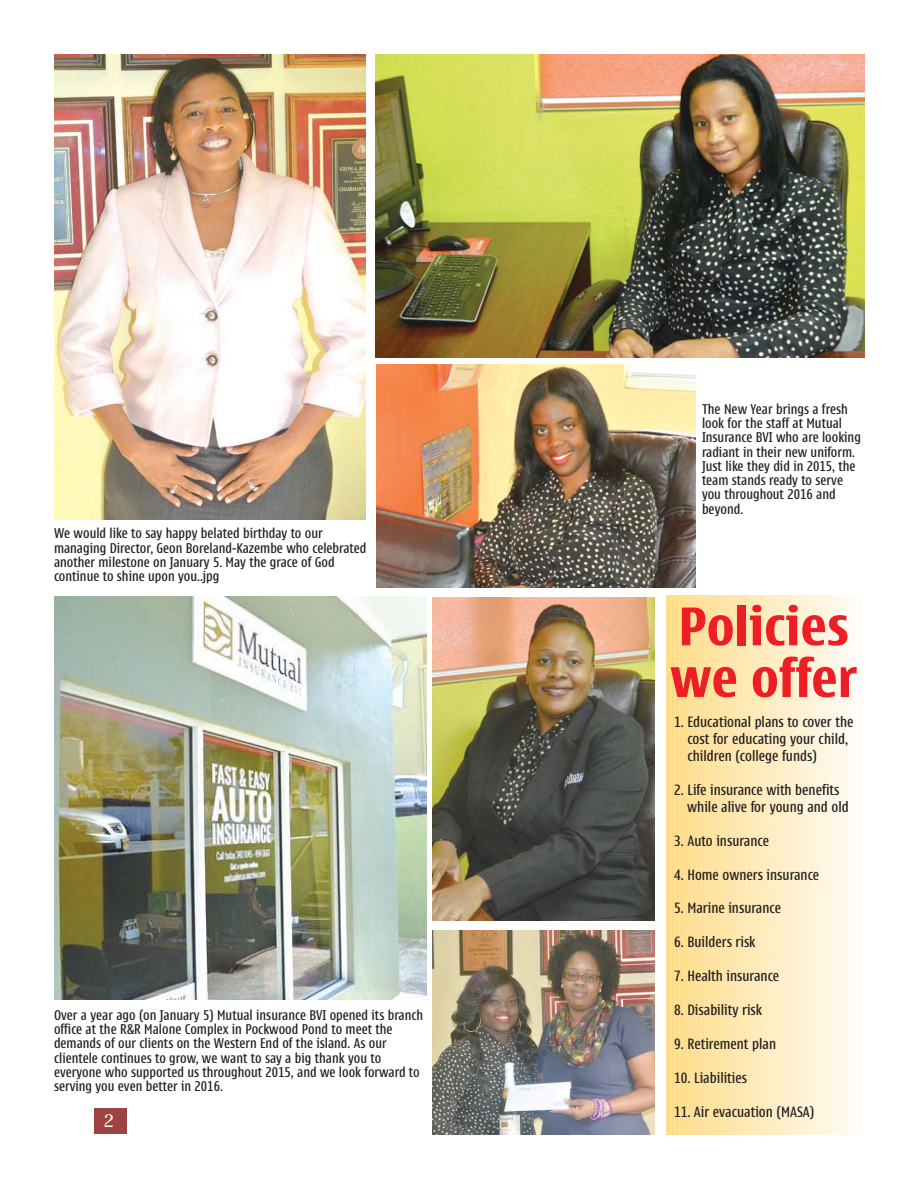
<style>
.page{position:relative;width:918px;height:1188px;background:#fff}
.page>*{position:absolute;margin:0;border:0;box-sizing:border-box;transform-origin:0 0}
.t1{font:700 51.75px/51.8px "Nokia Sans Cn";color:#ed1e25}
.t2{font:18px "Versailles";color:#fff}
.t3{font:14.25px/17px "Nokia Sans Cn";color:#231f20}
.t4{font:13.5px/14.2px "Nokia Sans Cn";color:#231f20}
</style>
<div class="page">
<img style="left:54px;top:596px;width:372px;height:403px">
<div style="left:94px;top:1108px;width:33px;height:26px;background:#9c4441"></div>
<hr style="left:667px;top:596px;width:3px;height:538px;background:#ffdb81">
<hr style="left:670px;top:596px;width:2px;height:538px;background:#ffdc83">
<hr style="left:672px;top:596px;width:3px;height:538px;background:#ffdc84">
<hr style="left:675px;top:596px;width:2px;height:538px;background:#ffdd86">
<hr style="left:676px;top:596px;width:3px;height:538px;background:#ffdd86">
<hr style="left:679px;top:596px;width:2px;height:538px;background:#fd8">
<hr style="left:680px;top:596px;width:3px;height:538px;background:#ffdd89">
<hr style="left:683px;top:596px;width:2px;height:538px;background:#ffdd8a">
<hr style="left:685px;top:596px;width:3px;height:538px;background:#ffde8c">
<hr style="left:688px;top:596px;width:3px;height:538px;background:#ffde8d">
<hr style="left:691px;top:596px;width:2px;height:538px;background:#ffde8f">
<hr style="left:693px;top:596px;width:3px;height:538px;background:#ffdf91">
<hr style="left:696px;top:596px;width:2px;height:538px;background:#ffdf92">
<hr style="left:697px;top:596px;width:3px;height:538px;background:#ffdf93">
<hr style="left:700px;top:596px;width:2px;height:538px;background:#ffe095">
<hr style="left:701px;top:596px;width:3px;height:538px;background:#ffe095">
<hr style="left:704px;top:596px;width:2px;height:538px;background:#ffe097">
<hr style="left:706px;top:596px;width:3px;height:538px;background:#ffe198">
<hr style="left:709px;top:596px;width:3px;height:538px;background:#ffe19a">
<hr style="left:712px;top:596px;width:2px;height:538px;background:#ffe29b">
<hr style="left:714px;top:596px;width:3px;height:538px;background:#ffe29d">
<hr style="left:717px;top:596px;width:2px;height:538px;background:#ffe39f">
<hr style="left:718px;top:596px;width:3px;height:538px;background:#ffe3a0">
<hr style="left:721px;top:596px;width:2px;height:538px;background:#ffe4a1">
<hr style="left:723px;top:596px;width:3px;height:538px;background:#ffe4a3">
<hr style="left:726px;top:596px;width:3px;height:538px;background:#ffe4a4">
<hr style="left:729px;top:596px;width:2px;height:538px;background:#ffe5a5">
<hr style="left:731px;top:596px;width:3px;height:538px;background:#ffe5a8">
<hr style="left:734px;top:596px;width:2px;height:538px;background:#ffe6aa">
<hr style="left:735px;top:596px;width:3px;height:538px;background:#ffe6aa">
<hr style="left:738px;top:596px;width:2px;height:538px;background:#ffe6ab">
<hr style="left:740px;top:596px;width:3px;height:538px;background:#ffe7ad">
<hr style="left:743px;top:596px;width:3px;height:538px;background:#ffe7ae">
<hr style="left:746px;top:596px;width:2px;height:538px;background:#ffe8b0">
<hr style="left:748px;top:596px;width:3px;height:538px;background:#ffe8b2">
<hr style="left:751px;top:596px;width:2px;height:538px;background:#ffe9b3">
<hr style="left:752px;top:596px;width:3px;height:538px;background:#ffe9b4">
<hr style="left:755px;top:596px;width:2px;height:538px;background:#ffe9b6">
<hr style="left:756px;top:596px;width:3px;height:538px;background:#ffeab7">
<hr style="left:759px;top:596px;width:2px;height:538px;background:#ffeab8">
<hr style="left:761px;top:596px;width:3px;height:538px;background:#ffeaba">
<hr style="left:764px;top:596px;width:3px;height:538px;background:#ffebbc">
<hr style="left:767px;top:596px;width:2px;height:538px;background:#ffebbd">
<hr style="left:769px;top:596px;width:3px;height:538px;background:#ffecbf">
<hr style="left:772px;top:596px;width:2px;height:538px;background:#ffecc0">
<hr style="left:773px;top:596px;width:3px;height:538px;background:#ffecc1">
<hr style="left:776px;top:596px;width:2px;height:538px;background:#ffedc3">
<hr style="left:778px;top:596px;width:3px;height:538px;background:#ffedc4">
<hr style="left:781px;top:596px;width:3px;height:538px;background:#ffeec6">
<hr style="left:784px;top:596px;width:2px;height:538px;background:#ffeec8">
<hr style="left:786px;top:596px;width:3px;height:538px;background:#ffefc9">
<hr style="left:789px;top:596px;width:2px;height:538px;background:#ffefcb">
<hr style="left:790px;top:596px;width:3px;height:538px;background:#fff0cc">
<hr style="left:793px;top:596px;width:2px;height:538px;background:#fff0cd">
<hr style="left:794px;top:596px;width:3px;height:538px;background:#fff0ce">
<hr style="left:797px;top:596px;width:2px;height:538px;background:#fff1d0">
<hr style="left:799px;top:596px;width:3px;height:538px;background:#fff1d1">
<hr style="left:802px;top:596px;width:3px;height:538px;background:#fff2d3">
<hr style="left:805px;top:596px;width:2px;height:538px;background:#fff2d5">
<hr style="left:807px;top:596px;width:3px;height:538px;background:#fff2d6">
<hr style="left:810px;top:596px;width:2px;height:538px;background:#fff3d8">
<hr style="left:811px;top:596px;width:3px;height:538px;background:#fff3d9">
<hr style="left:814px;top:596px;width:2px;height:538px;background:#fff4db">
<hr style="left:816px;top:596px;width:3px;height:538px;background:#fff4dc">
<hr style="left:819px;top:596px;width:3px;height:538px;background:#fff4dd">
<hr style="left:822px;top:596px;width:2px;height:538px;background:#fff5df">
<hr style="left:824px;top:596px;width:3px;height:538px;background:#fff5e1">
<hr style="left:827px;top:596px;width:2px;height:538px;background:#fff6e3">
<hr style="left:828px;top:596px;width:3px;height:538px;background:#fff6e4">
<hr style="left:831px;top:596px;width:2px;height:538px;background:#fff6e5">
<hr style="left:833px;top:596px;width:3px;height:538px;background:#fff7e7">
<hr style="left:836px;top:596px;width:3px;height:538px;background:#fff7e9">
<hr style="left:839px;top:596px;width:2px;height:538px;background:#fff8eb">
<hr style="left:841px;top:596px;width:3px;height:538px;background:#fff9ec">
<hr style="left:844px;top:596px;width:2px;height:538px;background:#fffaee">
<hr style="left:845px;top:596px;width:3px;height:538px;background:#fffaef">
<hr style="left:848px;top:596px;width:2px;height:538px;background:#fffaf1">
<hr style="left:849px;top:596px;width:3px;height:538px;background:#fffaf1">
<hr style="left:852px;top:596px;width:2px;height:538px;background:#fffbf4">
<hr style="left:854px;top:596px;width:3px;height:538px;background:#fffbf5">
<hr style="left:857px;top:596px;width:3px;height:538px;background:#fffdf8">
<hr style="left:860px;top:596px;width:2px;height:538px;background:#fffdfa">
<img style="left:432px;top:930px;width:223px;height:204px">
<img style="left:432px;top:598px;width:223px;height:322px">
<img style="left:376px;top:364px;width:319px;height:224px">
<img style="left:376px;top:54px;width:488px;height:304px">
<img style="left:54px;top:54px;width:312px;height:466px">
<p class="t4" style="left:54px;top:527px;width:314px">We would like to say happy belated birthday to our managing Director, Geon Boreland-Kazembe who celebrated another milestone on January 5. May the grace of God continue to shine upon you..jpg</p>
<p class="t4" style="left:54px;top:1009px;width:371px">Over a year ago (on January 5) Mutual insurance BVI opened its branch office at the R&amp;R Malone Complex in Pockwood Pond to meet the demands of our clients on the Western End of the island. As our clientele continues to grow, we want to say a big thank you to everyone who supported us throughout 2015, and we look forward to serving you even better in 2016.</p>
<h2 class="t2" style="left:104px;top:1114px;width:12px">2</h2>
<p class="t4" style="left:702px;top:403px;width:160px">The New Year brings a fresh look for the staff at Mutual<br>Insurance BVI who are looking radiant in their new uniform.<br>Just like they did in 2015, the team stands ready to serve you throughout 2016 and beyond.</p>
<h1 class="t1" style="left:670px;top:604px;width:189px">Policies we offer</h1>
<p class="t3" style="left:687px;top:714px;width:168px;text-indent:-13px">1. Educational plans to cover the cost for educating your child, children (college funds)</p>
<p class="t3" style="left:687px;top:782px;width:163px;text-indent:-13px">2. Life insurance with benefits while alive for young and old</p>
<p class="t3" style="left:674px;top:833px;width:96px">3. Auto insurance</p>
<p class="t3" style="left:674px;top:867px;width:147px">4. Home owners insurance</p>
<p class="t3" style="left:674px;top:901px;width:108px">5. Marine insurance</p>
<p class="t3" style="left:674px;top:935px;width:83px">6. Builders risk</p>
<p class="t3" style="left:674px;top:968px;width:107px">7. Health insurance</p>
<p class="t3" style="left:674px;top:1002px;width:90px">8. Disability risk</p>
<p class="t3" style="left:674px;top:1036px;width:104px">9. Retirement plan</p>
<p class="t3" style="left:674px;top:1070px;width:75px">10. Liabilities</p>
<p class="t3" style="left:674px;top:1104px;width:142px">11. Air evacuation (MASA)</p>
</div>
